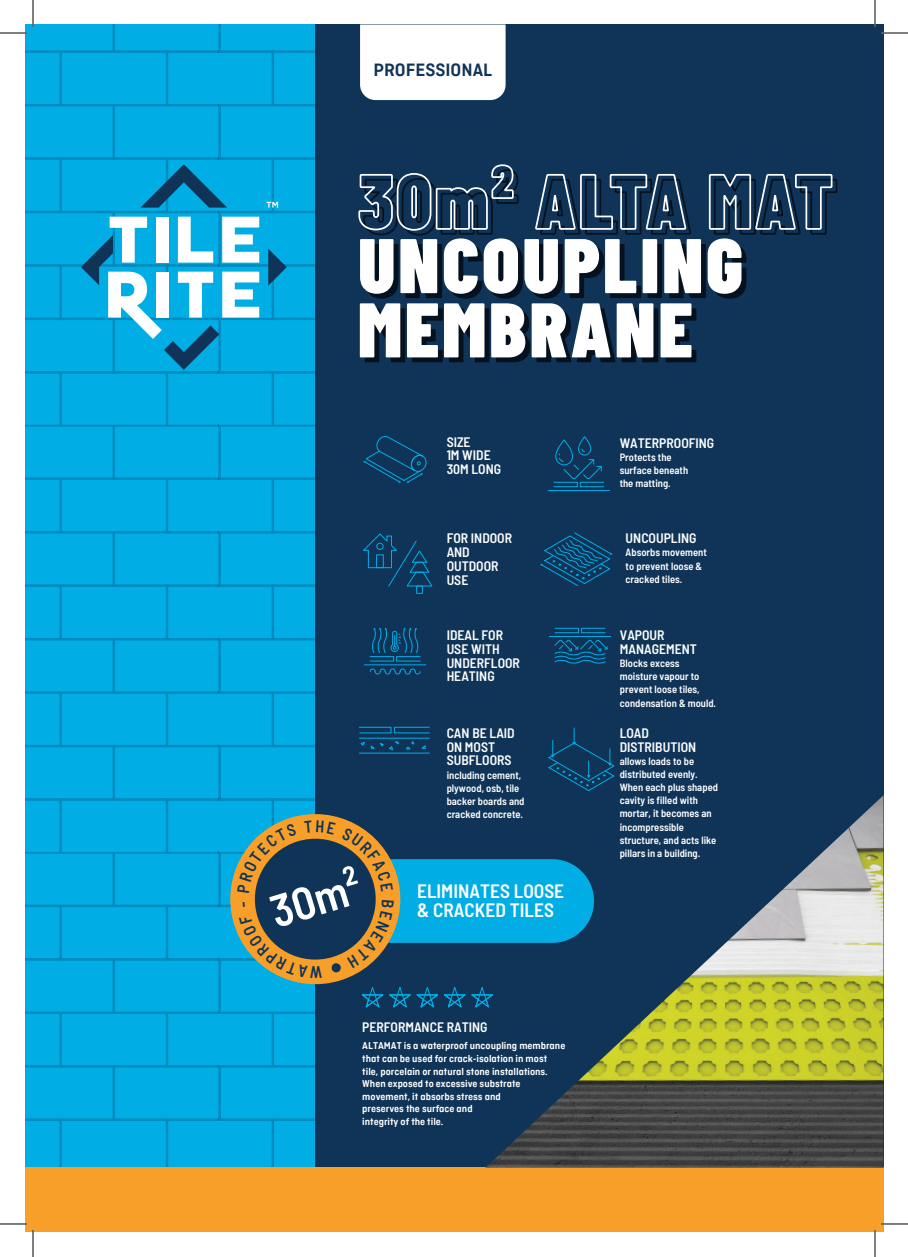
<style>
.page{position:relative;width:908px;height:1257px;background:#fff}
.page>*{position:absolute;margin:0;border:0;box-sizing:border-box;transform-origin:0 0}
.t1{font:900 77.2px/64.2px "Barlow Condensed";letter-spacing:.04em;color:#fff}
.t2{font:600 semi-condensed 45.3px "Barlow";color:#fff}
.t3{font:600 semi-condensed 19.3px/19px "Barlow";color:#fff}
.t4{font:600 18.9px "Ciutadella";color:#0f3458}
.t5{font:600 semi-condensed 13.7px/13.8px "Barlow";color:#fff}
.t6{font:600 semi-condensed 10.5px/13.2px "Barlow";color:#fff}
.t7{font:600 10.5px/12.6px "Ciutadella";color:#fff}
</style>
<div class="page">
<div style="left:314px;top:24px;width:569px;height:1204px;background:#0f3458"></div>
<svg style="left:25px;top:24px;width:289px;height:1143px;background:#00abe2"></svg>
<svg style="left:140px;top:164px;width:87px;height:44px;background:#0485b6"></svg>
<svg style="left:268px;top:249px;width:19px;height:37px"></svg>
<svg style="left:266px;top:202px;width:12px;height:6px"></svg>
<svg style="left:81px;top:217px;width:178px;height:153px"></svg>
<div style="left:360px;top:24px;width:146px;height:76px;background:#fff"></div>
<svg style="left:358px;top:164px;width:161px;height:72px"></svg>
<svg style="left:535px;top:174px;width:156px;height:61px"></svg>
<svg style="left:708px;top:174px;width:130px;height:61px"></svg>
<div style="left:25px;top:1167px;width:858px;height:65px;background:#f89f29"></div>
<div style="left:416px;top:585px;width:7px;height:9px;border:1px solid #00aee5"></div>
<svg style="left:363px;top:533px;width:70px;height:54px"></svg>
<svg style="left:363px;top:436px;width:64px;height:47px"></svg>
<div style="left:370px;top:656px;width:24px;height:5px;border:1px solid #00aee5"></div>
<div style="left:396px;top:656px;width:25px;height:5px;border:1px solid #00aee5"></div>
<hr style="left:364px;top:664px;width:62px;height:1px;background:#00aee5">
<svg style="left:369px;top:668px;width:52px;height:7px"></svg>
<svg style="left:372px;top:627px;width:46px;height:26px"></svg>
<svg style="left:540px;top:532px;width:72px;height:54px"></svg>
<svg style="left:548px;top:728px;width:67px;height:63px"></svg>
<hr style="left:359px;top:737px;width:70px;height:1px;background:#00aee5">
<hr style="left:359px;top:752px;width:70px;height:1px;background:#00aee5">
<div style="left:394px;top:727px;width:36px;height:6px;border:1px solid #00aee5"></div>
<svg style="left:359px;top:726px;width:33px;height:8px"></svg>
<svg style="left:360px;top:741px;width:39px;height:10px"></svg>
<svg style="left:421px;top:745px;width:5px;height:4px"></svg>
<svg style="left:406px;top:741px;width:9px;height:9px"></svg>
<div style="left:555px;top:439px;width:18px;height:26px;border:1px solid #00aee5;border-radius:8px"></div>
<div style="left:578px;top:436px;width:13px;height:19px;border:1px solid #00aee5;border-radius:6px"></div>
<svg style="left:558px;top:448px;width:44px;height:31px"></svg>
<div style="left:553px;top:482px;width:25px;height:5px;border:1px solid #00aee5"></div>
<div style="left:580px;top:482px;width:24px;height:5px;border:1px solid #00aee5"></div>
<hr style="left:548px;top:490px;width:62px;height:1px;background:#00aee5">
<hr style="left:549px;top:636px;width:62px;height:1px;background:#00aee5">
<div style="left:554px;top:628px;width:25px;height:5px;border:1px solid #00aee5"></div>
<div style="left:581px;top:628px;width:25px;height:5px;border:1px solid #00aee5"></div>
<svg style="left:554px;top:639px;width:54px;height:24px"></svg>
<img style="left:486px;top:796px;width:397px;height:371px">
<hr style="left:0;top:32px;width:27px;height:2px;background:#fff">
<hr style="left:881px;top:32px;width:27px;height:2px;background:#fff">
<hr style="left:32px;top:0;width:2px;height:27px;background:#fff">
<hr style="left:32px;top:1230px;width:2px;height:27px;background:#fff">
<hr style="left:874px;top:0;width:2px;height:27px;background:#fff">
<hr style="left:874px;top:1230px;width:2px;height:27px;background:#fff">
<svg style="left:0;top:33px;width:27px;height:1px"></svg>
<svg style="left:881px;top:33px;width:27px;height:1px"></svg>
<svg style="left:0;top:1223px;width:27px;height:1px"></svg>
<svg style="left:881px;top:1223px;width:27px;height:1px"></svg>
<svg style="left:33px;top:0;width:1px;height:27px"></svg>
<svg style="left:33px;top:1230px;width:1px;height:27px"></svg>
<svg style="left:875px;top:0;width:1px;height:27px"></svg>
<svg style="left:875px;top:1230px;width:1px;height:27px"></svg>
<svg style="left:220px;top:804px;width:374px;height:205px"></svg>
<h3 class="t4" style="left:374px;top:59px;width:120px">PROFESSIONAL</h3>
<h1 class="t1" style="left:358px;top:230px;width:386px">UNCOUPLING<br>MEMBRANE</h1>
<h3 class="t5" style="left:447px;top:434px;width:56px">SIZE<br>1M WIDE<br>30M LONG</h3>
<h3 class="t5" style="left:447px;top:530px;width:67px">FOR INDOOR<br>AND<br>OUTDOOR<br>USE</h3>
<h3 class="t5" style="left:447px;top:627px;width:75px">IDEAL FOR<br>USE WITH<br>UNDERFLOOR<br>HEATING</h3>
<h2 class="t2" style="left:262px;top:881px;width:94px;rotate:-17deg">30m²</h2>
<h3 class="t5" style="left:447px;top:725px;width:70px">CAN BE LAID<br>ON MOST<br>SUBFLOORS</h3>
<p class="t6" style="left:447px;top:767px;width:79px">including cement, plywood, osb, tile backer boards and cracked concrete.</p>
<h3 class="t3" style="left:417px;top:880px;width:149px">ELIMINATES LOOSE &amp; CRACKED TILES</h3>
<h3 class="t5" style="left:362px;top:1018px;width:127px">PERFORMANCE RATING</h3>
<p class="t7" style="left:362px;top:1039px;width:205px">ALTAMAT is a waterproof uncoupling membrane that can be used for crack-isolation in most tile, porcelain or natural stone installations.<br>When exposed to excessive substrate movement, it absorbs stress and<br>preserves the surface and<br>integrity of the tile.</p>
<h3 class="t5" style="left:620px;top:435px;width:96px">WATERPROOFING</h3>
<p class="t6" style="left:620px;top:450px;width:70px">Protects the surface beneath the matting.</p>
<h3 class="t5" style="left:626px;top:530px;width:72px">UNCOUPLING</h3>
<p class="t6" style="left:626px;top:545px;width:83px">Absorbs movement to prevent loose &amp; cracked tiles.</p>
<h3 class="t5" style="left:620px;top:627px;width:78px">VAPOUR<br>MANAGEMENT</h3>
<p class="t6" style="left:620px;top:656px;width:98px">Blocks excess moisture vapour to prevent loose tiles, condensation &amp; mould.</p>
<h3 class="t5" style="left:620px;top:725px;width:78px">LOAD<br>DISTRIBUTION</h3>
<p class="t6" style="left:620px;top:753px;width:100px">allows loads to be distributed evenly.<br>When each plus shaped cavity is filled with mortar, it becomes an incompressible structure, and acts like pillars in a building.</p>
</div>
